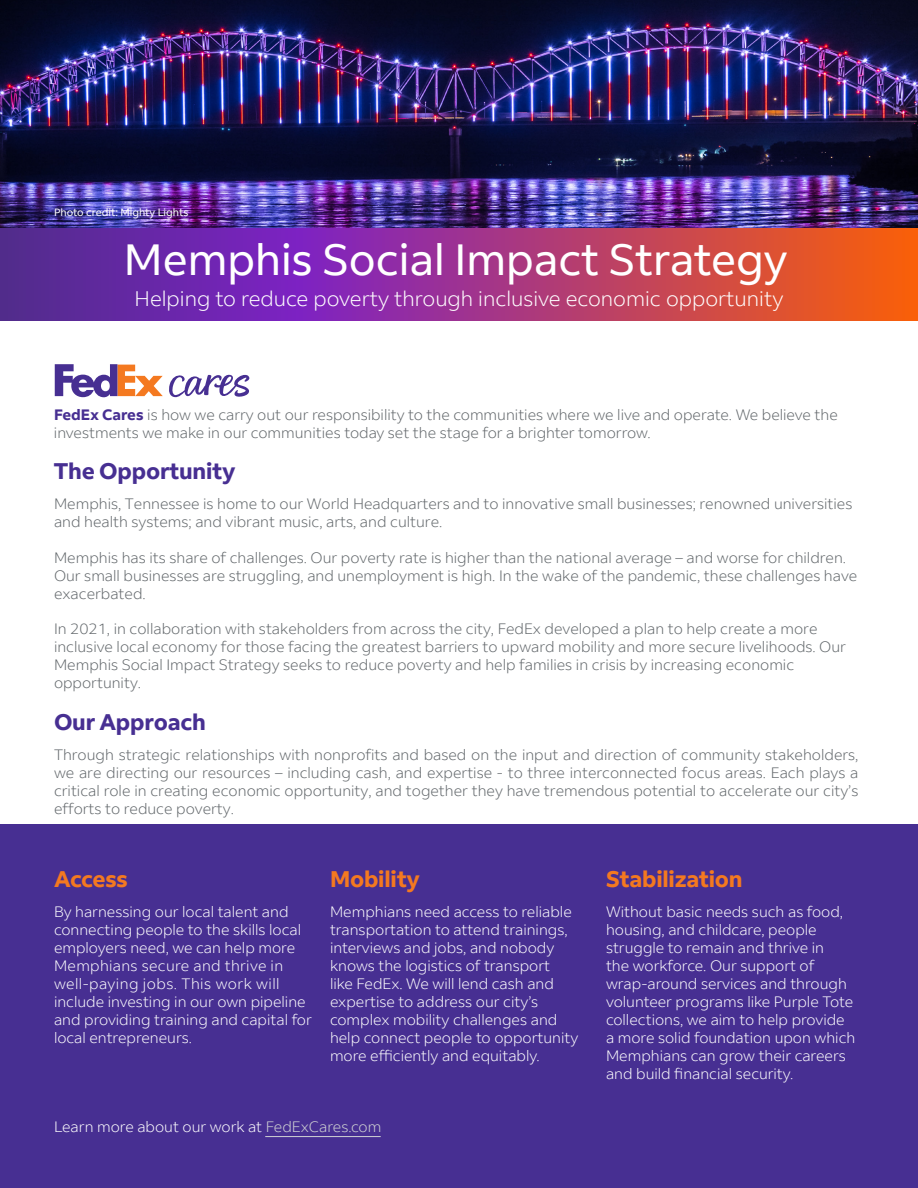
<style>
.page{position:relative;width:918px;height:1188px;background:#fff}
.page>*{position:absolute;margin:0;border:0;box-sizing:border-box;transform-origin:0 0}
.t1{font:43.5px "Fed Ex Sans";color:#fff}
.t2{font:700 22.5px "Fed Ex Sans";letter-spacing:-.01em;color:#f47920}
.t3{font:700 22.5px "Fed Ex Sans";letter-spacing:-.01em;color:#472f92}
.t4{font:300 21px "Fed Ex Sans";color:#fff}
.t5{font:300 15px/18px "Fed Ex Sans";color:#61666a}
.t6{font:300 15px/18px "Fed Ex Sans";color:#fff}
.t7{font:10.5px "Fed Ex Sans";color:#fff}
.s1{font-weight:700;color:#472f92}
.s2{color:#d1d3d4}
</style>
<div class="page">
<div style="left:0;top:824px;width:918px;height:364px;background:#472f92"></div>
<img style="left:0;top:0;width:918px;height:229px">
<svg style="left:0;top:229px;width:918px;height:91px;background:#9f387a"></svg>
<svg style="left:55px;top:365px;width:195px;height:33px"></svg>
<hr style="left:265px;top:1136px;width:116px;height:1px;background:#d1d3d4">
<p class="t7" style="left:54px;top:206px;width:136px">Photo credit: Mighty Lights</p>
<h1 class="t1" style="left:124px;top:235px;width:665px">Memphis Social Impact Strategy</h1>
<h3 class="t4" style="left:135px;top:286px;width:650px">Helping to reduce poverty through inclusive economic opportunity</h3>
<p class="t5" style="left:54px;top:405px;width:785px"><span class="s1">FedEx Cares</span> is how we carry out our responsibility to the communities where we live and operate. We believe the investments we make in our communities today set the stage for a brighter tomorrow.</p>
<h2 class="t3" style="left:54px;top:458px;width:183px">The Opportunity</h2>
<p class="t5" style="left:54px;top:495px;width:800px">Memphis, Tennessee is home to our World Headquarters and to innovative small businesses; renowned universities and health systems; and vibrant music, arts, and culture.</p>
<p class="t5" style="left:54px;top:548px;width:805px">Memphis has its share of challenges. Our poverty rate is higher than the national average – and worse for children.<br>Our small businesses are struggling, and unemployment is high. In the wake of the pandemic, these challenges have exacerbated.</p>
<p class="t5" style="left:54px;top:620px;width:794px">In 2021, in collaboration with stakeholders from across the city, FedEx developed a plan to help create a more inclusive local economy for those facing the greatest barriers to upward mobility and more secure livelihoods. Our Memphis Social Impact Strategy seeks to reduce poverty and help families in crisis by increasing economic opportunity.</p>
<h2 class="t3" style="left:54px;top:709px;width:154px">Our Approach</h2>
<p class="t5" style="left:54px;top:745px;width:806px;text-align:justify">Through strategic relationships with nonprofits and based on the input and direction of community stakeholders, we are directing our resources – including cash, and expertise - to three interconnected focus areas. Each plays a critical role in creating economic opportunity, and together they have tremendous potential to accelerate our city’s efforts to reduce poverty.</p>
<h2 class="t2" style="left:54px;top:866px;width:76px">Access</h2>
<p class="t6" style="left:54px;top:903px;width:259px">By harnessing our local talent and connecting people to the skills local employers need, we can help more Memphians secure and thrive in well-paying jobs. This work will include investing in our own pipeline and providing training and capital for local entrepreneurs.</p>
<h2 class="t2" style="left:330px;top:866px;width:91px">Mobility</h2>
<p class="t6" style="left:330px;top:903px;width:250px">Memphians need access to reliable transportation to attend trainings, interviews and jobs, and nobody knows the logistics of transport<br>like FedEx. We will lend cash and expertise to address our city’s complex mobility challenges and help connect people to opportunity more efficiently and equitably.</p>
<p class="t6" style="left:54px;top:1117px;width:329px">Learn more about our work at <span class="s2">FedExCares.com</span></p>
<h2 class="t2" style="left:606px;top:866px;width:138px">Stabilization</h2>
<p class="t6" style="left:606px;top:903px;width:251px">Without basic needs such as food, housing, and childcare, people struggle to remain and thrive in<br>the workforce. Our support of wrap-around services and through volunteer programs like Purple Tote collections, we aim to help provide a more solid foundation upon which Memphians can grow their careers and build financial security.</p>
</div>
